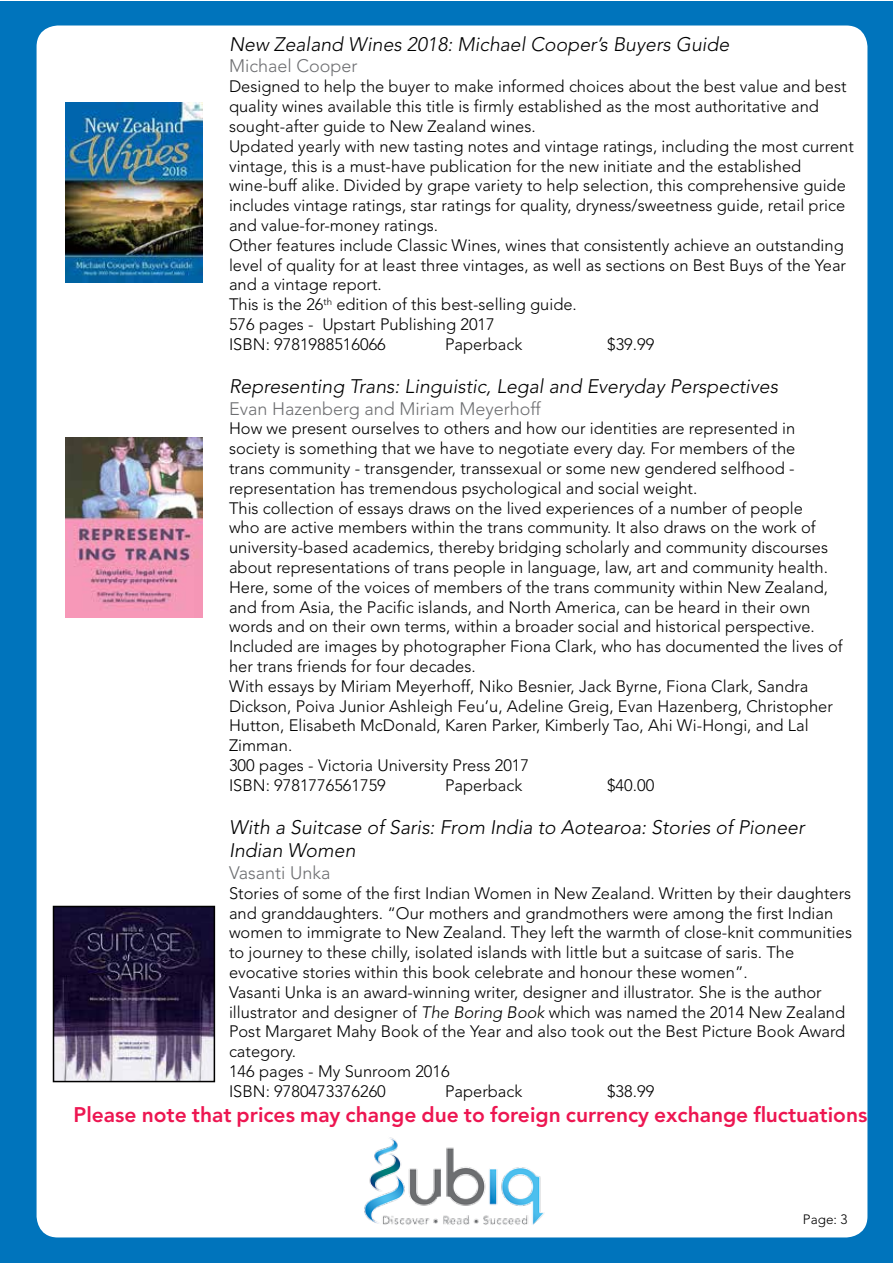
<style>
.page{position:relative;width:893px;height:1263px;background:#fff}
.page>*{position:absolute;margin:0;border:0;box-sizing:border-box;transform-origin:0 0}
.t1{font:800 21px "Avenir LT Std";color:#ed1651}
.t2{font:italic 300 19.5px/23.4px "Avenir LT Std";color:#000}
.t3{font:300 18px "Avenir LT Std";color:#6d6e71}
.t4{font:300 16.5px/19.8px "Avenir LT Std";color:#000}
.t5{font:300 13.5px "Avenir LT Std";color:#000}
.s1{font-style:italic}
</style>
<div class="page">
<div style="left:1px;top:1px;width:892px;height:1262px;background:#0074bc"></div>
<div style="left:37px;top:26px;width:830px;height:1211px;background:#fff;border-radius:21px"></div>
<img style="left:364px;top:1137px;width:180px;height:88px">
<img style="left:65px;top:102px;width:138px;height:180px">
<img style="left:65px;top:437px;width:138px;height:180px">
<img style="left:56px;top:909px;width:156px;height:170px">
<div style="left:53px;top:906px;width:162px;height:176px;border:2px solid #000"></div>
<p class="t2" style="left:229px;top:33px;width:502px">New Zealand Wines 2018: Michael Cooper’s Buyers Guide</p>
<p class="t3" style="left:229px;top:56px;width:130px">Michael Cooper</p>
<p class="t4" style="left:229px;top:77px;width:626px">Designed to help the buyer to make informed choices about the best value and best quality wines available this title is firmly established as the most authoritative and sought-after guide to New Zealand wines.<br>Updated yearly with new tasting notes and vintage ratings, including the most current vintage, this is a must-have publication for the new initiate and the established wine-buff alike. Divided by grape variety to help selection, this comprehensive guide includes vintage ratings, star ratings for quality, dryness/sweetness guide, retail price and value-for-money ratings.<br>Other features include Classic Wines, wines that consistently achieve an outstanding level of quality for at least three vintages, as well as sections on Best Buys of the Year and a vintage report.<br>This is the 26<sup>th</sup> edition of this best-selling guide.<br>576 pages - Upstart Publishing 2017<br>ISBN: 9781988516066</p>
<p class="t4" style="left:445px;top:334px;width:79px">Paperback</p>
<p class="t4" style="left:607px;top:334px;width:49px">$39.99</p>
<p class="t2" style="left:229px;top:375px;width:551px">Representing Trans: Linguistic, Legal and Everyday Perspectives</p>
<p class="t3" style="left:229px;top:398px;width:313px">Evan Hazenberg and Miriam Meyerhoff</p>
<p class="t4" style="left:229px;top:419px;width:615px">How we present ourselves to others and how our identities are represented in society is something that we have to negotiate every day. For members of the<br>trans community - transgender, transsexual or some new gendered selfhood - representation has tremendous psychological and social weight.<br>This collection of essays draws on the lived experiences of a number of people<br>who are active members within the trans community. It also draws on the work of university-based academics, thereby bridging scholarly and community discourses about representations of trans people in language, law, art and community health.<br>Here, some of the voices of members of the trans community within New Zealand, and from Asia, the Pacific islands, and North America, can be heard in their own words and on their own terms, within a broader social and historical perspective.<br>Included are images by photographer Fiona Clark, who has documented the lives of her trans friends for four decades.<br>With essays by Miriam Meyerhoff, Niko Besnier, Jack Byrne, Fiona Clark, Sandra Dickson, Poiva Junior Ashleigh Feu’u, Adeline Greig, Evan Hazenberg, Christopher Hutton, Elisabeth McDonald, Karen Parker, Kimberly Tao, Ahi Wi-Hongi, and Lal Zimman.<br>300 pages - Victoria University Press 2017<br>ISBN: 9781776561759</p>
<p class="t4" style="left:445px;top:775px;width:79px">Paperback</p>
<p class="t4" style="left:607px;top:775px;width:49px">$40.00</p>
<p class="t2" style="left:229px;top:816px;width:577px">With a Suitcase of Saris: From India to Aotearoa: Stories of Pioneer<br>Indian Women</p>
<p class="t3" style="left:229px;top:862px;width:103px">Vasanti Unka</p>
<p class="t4" style="left:229px;top:883px;width:625px">Stories of some of the first Indian Women in New Zealand. Written by their daughters and granddaughters. “Our mothers and grandmothers were among the first Indian women to immigrate to New Zealand. They left the warmth of close-knit communities to journey to these chilly, isolated islands with little but a suitcase of saris. The evocative stories within this book celebrate and honour these women”.<br>Vasanti Unka is an award-winning writer, designer and illustrator. She is the author illustrator and designer of <span class="s1">The Boring Book</span> which was named the 2014 New Zealand Post Margaret Mahy Book of the Year and also took out the Best Picture Book Award category.<br>146 pages - My Sunroom 2016<br>ISBN: 9780473376260</p>
<p class="t4" style="left:445px;top:1081px;width:79px">Paperback</p>
<p class="t4" style="left:607px;top:1081px;width:49px">$38.99</p>
<p class="t1" style="left:74px;top:1102px;width:795px">Please note that prices may change due to foreign currency exchange fluctuations</p>
<p class="t5" style="left:803px;top:1212px;width:46px">Page: 3</p>
</div>
